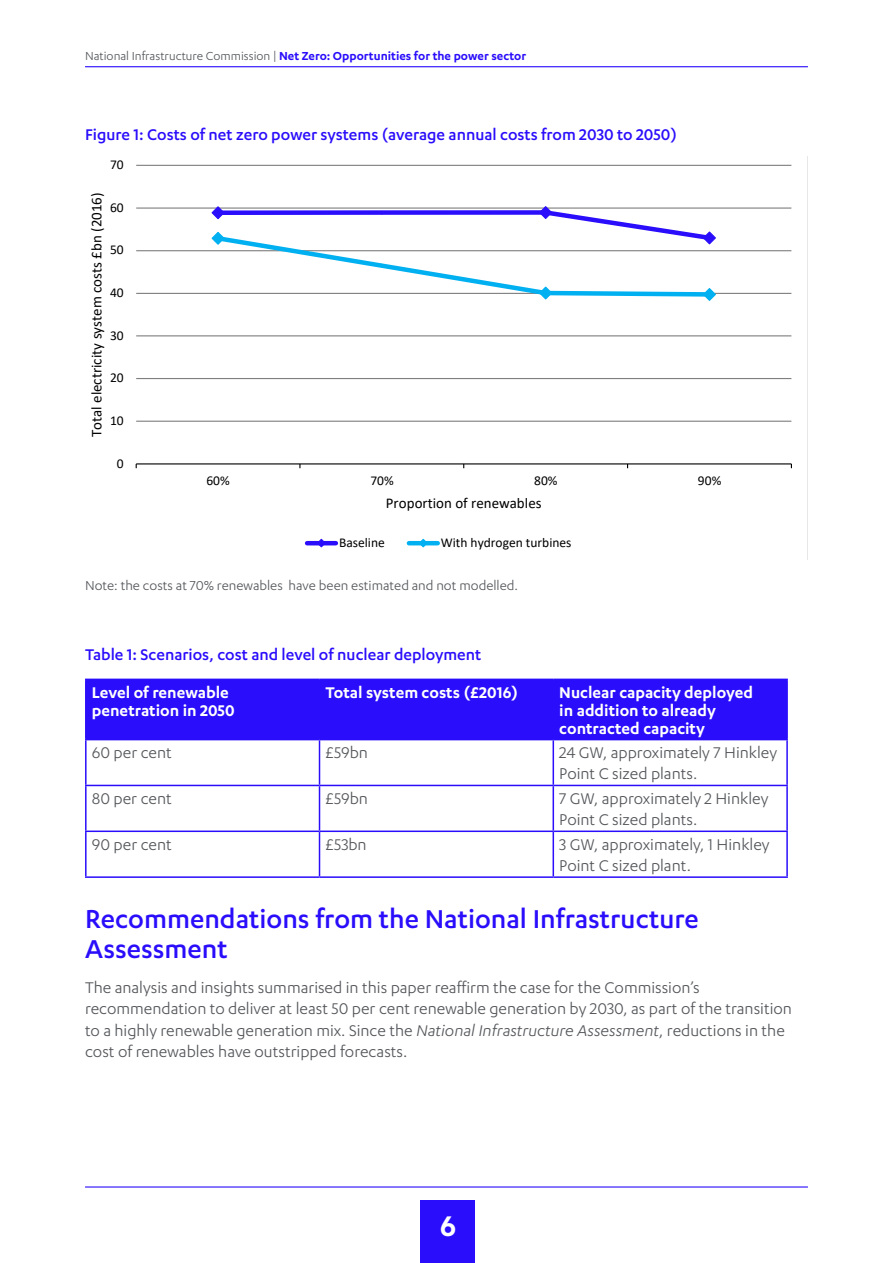
<style>
.page{position:relative;width:893px;height:1263px;background:#fff}
.page>*{position:absolute;margin:0;border:0;box-sizing:border-box;transform-origin:0 0}
.t1{font:600 33px "Karbon";color:#fff}
.t2{font:500 30px/30px "Karbon";color:#290dfb}
.t3{font:18px/21.6px "Karbon";color:#54565a}
.t4{font:500 18px "Karbon";color:#290dfb}
.t5{font:600 18px/18px "Karbon";color:#fff}
.t6{font:15px "Karbon";color:#54565a}
.t7{font:15px "Calibri";color:#000}
.t8{font:600 13.5px "Karbon";color:#290dfb}
.t9{font:13.5px "Calibri";color:#000}
.s1{font-weight:400;color:#54565a}
.s2{font-style:italic}
</style>
<div class="page">
<div style="left:421px;top:1200px;width:54px;height:63px;background:#290dfb"></div>
<hr style="left:85px;top:66px;width:723px;height:1px;background:#290dfb">
<hr style="left:85px;top:1186px;width:723px;height:1px;background:#290dfb">
<svg style="left:135px;top:156px;width:673px;height:404px"></svg>
<div style="left:87px;top:680px;width:699px;height:59px;background:#290dfb"></div>
<hr style="left:85px;top:679px;width:234px;height:1px;background:#290dfb">
<hr style="left:85px;top:680px;width:2px;height:59px;background:#290dfb">
<hr style="left:319px;top:679px;width:234px;height:1px;background:#290dfb">
<hr style="left:319px;top:680px;width:1px;height:59px;background:#290dfb">
<hr style="left:553px;top:679px;width:235px;height:1px;background:#290dfb">
<hr style="left:553px;top:680px;width:1px;height:59px;background:#290dfb">
<hr style="left:786px;top:680px;width:2px;height:59px;background:#290dfb">
<hr style="left:85px;top:739px;width:234px;height:1px;background:#290dfb">
<hr style="left:85px;top:740px;width:2px;height:45px;background:#290dfb">
<hr style="left:319px;top:739px;width:234px;height:1px;background:#290dfb">
<hr style="left:319px;top:740px;width:1px;height:45px;background:#290dfb">
<hr style="left:553px;top:739px;width:235px;height:1px;background:#290dfb">
<hr style="left:553px;top:740px;width:1px;height:45px;background:#290dfb">
<hr style="left:786px;top:740px;width:2px;height:45px;background:#290dfb">
<hr style="left:85px;top:785px;width:234px;height:1px;background:#290dfb">
<hr style="left:85px;top:786px;width:2px;height:44px;background:#290dfb">
<hr style="left:319px;top:785px;width:234px;height:1px;background:#290dfb">
<hr style="left:319px;top:786px;width:1px;height:44px;background:#290dfb">
<hr style="left:553px;top:785px;width:235px;height:1px;background:#290dfb">
<hr style="left:553px;top:786px;width:1px;height:44px;background:#290dfb">
<hr style="left:786px;top:786px;width:2px;height:44px;background:#290dfb">
<hr style="left:85px;top:830px;width:234px;height:2px;background:#290dfb">
<hr style="left:85px;top:832px;width:2px;height:44px;background:#290dfb">
<hr style="left:319px;top:830px;width:234px;height:2px;background:#290dfb">
<hr style="left:319px;top:832px;width:1px;height:44px;background:#290dfb">
<hr style="left:553px;top:830px;width:235px;height:2px;background:#290dfb">
<hr style="left:553px;top:832px;width:1px;height:44px;background:#290dfb">
<hr style="left:786px;top:832px;width:2px;height:44px;background:#290dfb">
<hr style="left:85px;top:876px;width:234px;height:2px;background:#290dfb">
<hr style="left:319px;top:876px;width:234px;height:2px;background:#290dfb">
<hr style="left:553px;top:876px;width:235px;height:2px;background:#290dfb">
<p class="t8" style="left:85px;top:48px;width:442px"><span class="s1">National Infrastructure Commission |</span> Net Zero: Opportunities for the power sector</p>
<p class="t4" style="left:85px;top:124px;width:593px">Figure 1: Costs of net zero power systems (average annual costs from 2030 to 2050)</p>
<p class="t9" style="left:110px;top:155px;width:15px">70</p>
<p class="t7" style="left:86px;top:437px;width:246px;rotate:-90deg">Total electricity system costs £bn (2016)</p>
<p class="t9" style="left:110px;top:198px;width:15px">60</p>
<p class="t9" style="left:110px;top:241px;width:15px">50</p>
<p class="t9" style="left:110px;top:283px;width:15px">40</p>
<p class="t9" style="left:110px;top:326px;width:15px">30</p>
<p class="t9" style="left:110px;top:369px;width:15px">20</p>
<p class="t9" style="left:110px;top:411px;width:15px">10</p>
<p class="t9" style="left:117px;top:454px;width:8px">0</p>
<p class="t9" style="left:206px;top:471px;width:25px">60%</p>
<p class="t9" style="left:370px;top:471px;width:25px">70%</p>
<p class="t9" style="left:534px;top:471px;width:25px">80%</p>
<p class="t9" style="left:698px;top:471px;width:25px">90%</p>
<p class="t7" style="left:386px;top:492px;width:157px">Proportion of renewables</p>
<p class="t9" style="left:339px;top:533px;width:47px">Baseline</p>
<p class="t9" style="left:441px;top:533px;width:132px">With hydrogen turbines</p>
<p class="t6" style="left:85px;top:578px;width:435px">Note: the costs at 70% renewables have been estimated and not modelled.</p>
<p class="t4" style="left:85px;top:644px;width:398px">Table 1: Scenarios, cost and level of nuclear deployment</p>
<p class="t5" style="left:92px;top:682px;width:144px">Level of renewable penetration in 2050</p>
<p class="t5" style="left:325px;top:682px;width:194px">Total system costs (£2016)</p>
<p class="t5" style="left:559px;top:682px;width:195px">Nuclear capacity deployed in addition to already contracted capacity</p>
<p class="t3" style="left:92px;top:741px;width:82px">60 per cent</p>
<p class="t3" style="left:325px;top:741px;width:44px">£59bn</p>
<p class="t3" style="left:559px;top:741px;width:219px">24 GW, approximately 7 Hinkley<br>Point C sized plants.</p>
<p class="t3" style="left:92px;top:787px;width:82px">80 per cent</p>
<p class="t3" style="left:325px;top:787px;width:44px">£59bn</p>
<p class="t3" style="left:559px;top:787px;width:211px">7 GW, approximately 2 Hinkley<br>Point C sized plants.</p>
<p class="t3" style="left:92px;top:833px;width:82px">90 per cent</p>
<p class="t3" style="left:325px;top:833px;width:43px">£53bn</p>
<p class="t3" style="left:559px;top:833px;width:212px">3 GW, approximately, 1 Hinkley<br>Point C sized plant.</p>
<h2 class="t2" style="left:85px;top:903px;width:615px">Recommendations from the National Infrastructure<br>Assessment</h2>
<p class="t3" style="left:85px;top:976px;width:708px">The analysis and insights summarised in this paper reaffirm the case for the Commission’s recommendation to deliver at least 50 per cent renewable generation by 2030, as part of the transition to a highly renewable generation mix. Since the <span class="s2">National Infrastructure Assessment</span>, reductions in the cost of renewables have outstripped forecasts.</p>
<h1 class="t1" style="left:440px;top:1207px;width:17px">6</h1>
</div>
